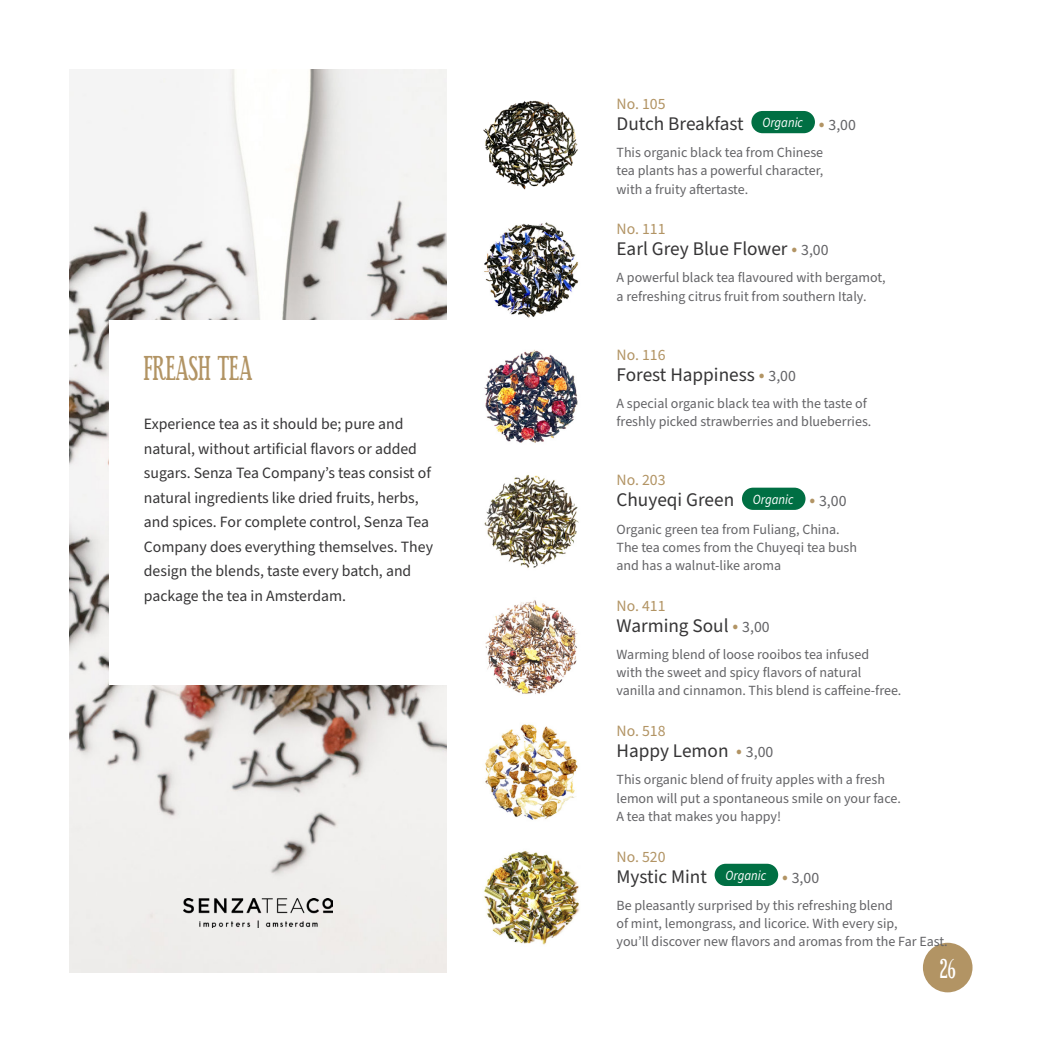
<style>
.page{position:relative;width:1042px;height:1042px;background:#fff}
.page>*{position:absolute;margin:0;border:0;box-sizing:border-box;transform-origin:0 0}
.t1{font:35px "Euphorigenic S";color:#b29464}
.t2{font:28px "Euphorigenic S";color:#fff}
.t3{font:19.25px "Source Sans Pro";color:#363536}
.t4{font:15.75px/24.5px "Source Sans Pro";color:#363536}
.t5{font:15.75px "Source Sans Pro";color:#b29464}
.t6{font:15.75px "Source Sans Pro";color:#636366}
.t7{font:14px "Source Sans Pro";color:#636366}
.t8{font:italic 14px "Source Sans Pro";color:#fff;scale:.9 1}
.s1{font-size:19.25px;color:#b29464}
.s2{color:#b29464}
.s3{font-size:15.75px;color:#636366}
</style>
<div class="page">
<img style="left:484px;top:222px;width:95px;height:96px">
<img style="left:484px;top:349px;width:94px;height:94px">
<div style="left:919px;top:939px;width:57px;height:57px;background:#b29464;border-radius:50%"></div>
<div style="left:916px;top:936px;width:63px;height:63px;border:7px solid #fff;border-radius:50%"></div>
<img style="left:69px;top:69px;width:377px;height:903px">
<div style="left:109px;top:320px;width:347px;height:364px;background:#fff"></div>
<img style="left:183px;top:898px;width:149px;height:29px">
<div style="left:742px;top:488px;width:63px;height:22px;background:#006f43;border-radius:11px"></div>
<img style="left:484px;top:474px;width:95px;height:94px">
<div style="left:751px;top:111px;width:64px;height:22px;background:#006f43;border-radius:11px"></div>
<img style="left:483px;top:100px;width:95px;height:90px">
<img style="left:485px;top:600px;width:93px;height:94px">
<div style="left:714px;top:864px;width:64px;height:22px;background:#006f43;border-radius:11px"></div>
<img style="left:484px;top:851px;width:96px;height:94px">
<img style="left:485px;top:724px;width:93px;height:96px">
<p class="t1" style="left:144px;top:351px;width:110px">FREASH TEA</p>
<p class="t4" style="left:144px;top:412px;width:261px">Experience tea as it should be; pure and</p>
<p class="t4" style="left:144px;top:437px;width:291px">natural, without artificial flavors or added sugars. Senza Tea Company’s teas consist of natural ingredients like dried fruits, herbs, and spices. For complete control, Senza Tea Company does everything themselves. They design the blends, taste every batch, and package the tea in Amsterdam.</p>
<p class="t5" style="left:616px;top:93px;width:51px">No. 105</p>
<p class="t3" style="left:616px;top:110px;width:129px">Dutch Breakfast</p>
<p class="t8" style="left:762px;top:113px;width:47px">Organic</p>
<p class="t6" style="left:819px;top:114px;width:39px"><span class="s1">•</span> 3,00</p>
<p class="t7" style="left:616px;top:143px;width:208px">This organic black tea from Chinese</p>
<p class="t7" style="left:616px;top:161px;width:208px">tea plants has a powerful character,</p>
<p class="t7" style="left:616px;top:180px;width:133px">with a fruity aftertaste.</p>
<p class="t5" style="left:616px;top:218px;width:51px">No. 111</p>
<p class="t3" style="left:616px;top:236px;width:214px">Earl Grey Blue Flower <span class="s2">•</span> <span class="s3">3,00</span></p>
<p class="t7" style="left:616px;top:268px;width:271px">A powerful black tea flavoured with bergamot,</p>
<p class="t7" style="left:616px;top:287px;width:251px">a refreshing citrus fruit from southern Italy.</p>
<p class="t5" style="left:616px;top:344px;width:51px">No. 116</p>
<p class="t3" style="left:616px;top:361px;width:181px">Forest Happiness <span class="s2">•</span> <span class="s3">3,00</span></p>
<p class="t7" style="left:616px;top:394px;width:252px">A special organic black tea with the taste of</p>
<p class="t7" style="left:616px;top:412px;width:256px">freshly picked strawberries and blueberries.</p>
<p class="t5" style="left:616px;top:470px;width:51px">No. 203</p>
<p class="t3" style="left:616px;top:487px;width:119px">Chuyeqi Green</p>
<p class="t8" style="left:753px;top:490px;width:47px">Organic</p>
<p class="t6" style="left:809px;top:491px;width:39px"><span class="s1">•</span> 3,00</p>
<p class="t7" style="left:616px;top:519px;width:225px">Organic green tea from Fuliang, China.</p>
<p class="t7" style="left:616px;top:538px;width:242px">The tea comes from the Chuyeqi tea bush</p>
<p class="t7" style="left:616px;top:556px;width:166px">and has a walnut-like aroma</p>
<p class="t5" style="left:616px;top:595px;width:51px">No. 411</p>
<p class="t3" style="left:616px;top:612px;width:155px">Warming Soul <span class="s2">•</span> <span class="s3">3,00</span></p>
<p class="t7" style="left:616px;top:645px;width:254px">Warming blend of loose rooibos tea infused</p>
<p class="t7" style="left:616px;top:663px;width:246px">with the sweet and spicy flavors of natural</p>
<p class="t7" style="left:616px;top:681px;width:286px">vanilla and cinnamon. This blend is caffeine-free.</p>
<p class="t5" style="left:616px;top:720px;width:51px">No. 518</p>
<p class="t3" style="left:616px;top:738px;width:158px">Happy Lemon <span class="s2">•</span> <span class="s3">3,00</span></p>
<p class="t7" style="left:616px;top:770px;width:270px">This organic blend of fruity apples with a fresh</p>
<p class="t7" style="left:616px;top:788px;width:286px">lemon will put a spontaneous smile on your face.</p>
<p class="t7" style="left:616px;top:807px;width:166px">A tea that makes you happy!</p>
<p class="t5" style="left:616px;top:846px;width:51px">No. 520</p>
<p class="t3" style="left:616px;top:863px;width:92px">Mystic Mint</p>
<p class="t8" style="left:725px;top:866px;width:47px">Organic</p>
<p class="t6" style="left:782px;top:867px;width:39px"><span class="s1">•</span> 3,00</p>
<p class="t7" style="left:616px;top:895px;width:278px">Be pleasantly surprised by this refreshing blend</p>
<p class="t7" style="left:616px;top:914px;width:283px">of mint, lemongrass, and licorice. With every sip,</p>
<p class="t7" style="left:616px;top:932px;width:333px">you’ll discover new flavors and aromas from the Far East.</p>
<p class="t2" style="left:940px;top:954px;width:17px">26</p>
</div>
